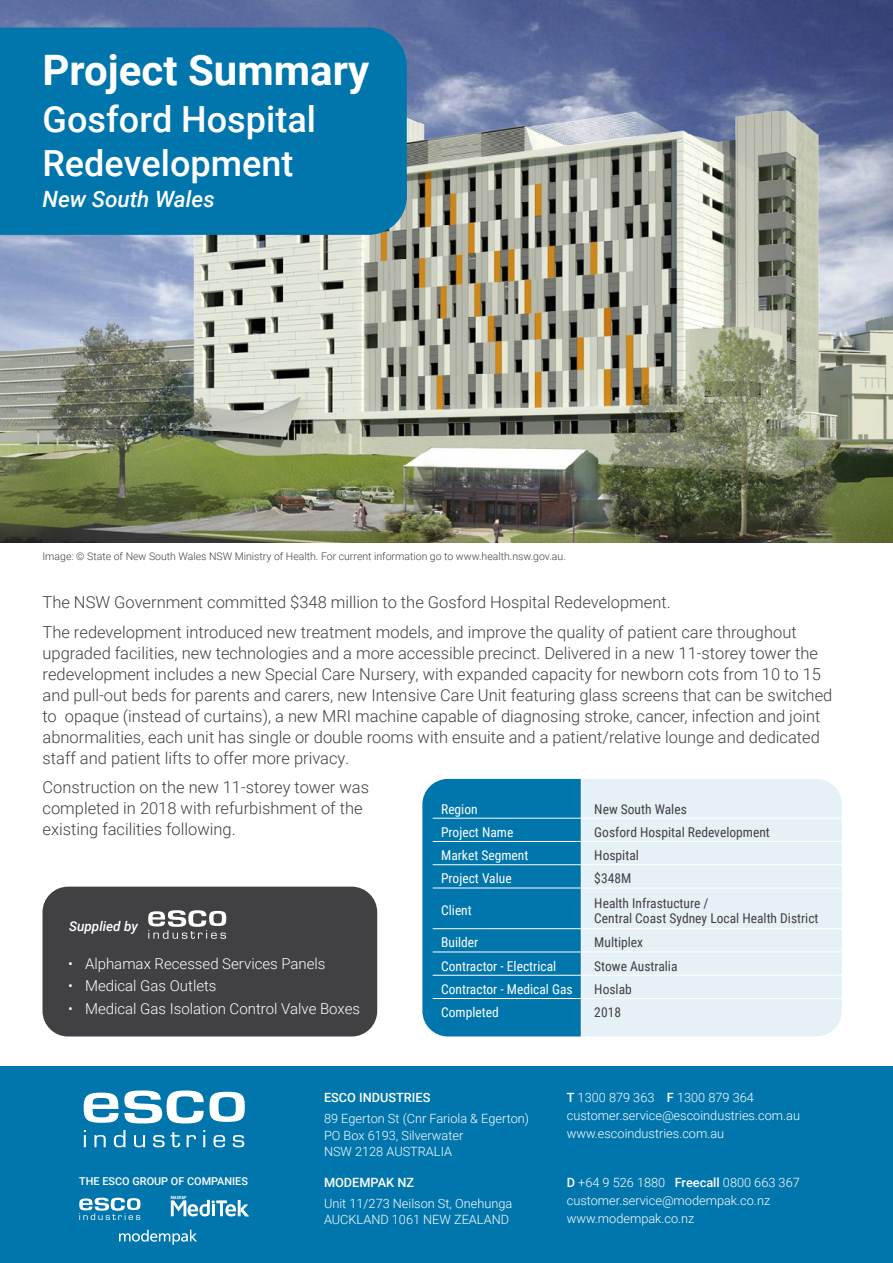
<style>
.page{position:relative;width:893px;height:1263px;background:#fff}
.page>*{position:absolute;margin:0;border:0;box-sizing:border-box;transform-origin:0 0}
.t1{font:700 42px "Roboto";color:#fff}
.t2{font:500 36px/43.2px "Roboto";color:#fff}
.t3{font:italic 500 22.5px "Roboto";color:#fff}
.t4{font:300 16.5px/21px "Roboto";color:#414042}
.t5{font:300 15px "Roboto";color:#fff}
.t6{font:13.5px/15px "Roboto Condensed";color:#414042}
.t7{font:13.5px "Roboto Condensed";color:#fff}
.t8{font:italic 500 13.5px "Roboto";color:#fff}
.t9{font:300 12.75px/18px "Roboto";color:#fff}
.t10{font:500 12.75px "Roboto";color:#fff}
.t11{font:500 10.95px "Roboto";color:#fff}
.t12{font:300 10.5px "Roboto";color:#414042}
.s1{font-weight:500}
</style>
<div class="page">
<div style="left:0;top:1066px;width:893px;height:197px;background:#0076ad"></div>
<div style="left:422px;top:779px;width:159px;height:257px;background:#0076ad"></div>
<div style="left:582px;top:779px;width:260px;height:257px;background:#e6f1f7"></div>
<hr style="left:586px;top:818px;width:307px;height:1px;background:#fff">
<hr style="left:586px;top:841px;width:307px;height:1px;background:#fff">
<hr style="left:586px;top:864px;width:307px;height:1px;background:#fff">
<hr style="left:586px;top:888px;width:307px;height:1px;background:#fff">
<hr style="left:433px;top:818px;width:153px;height:1px;background:#fff">
<hr style="left:433px;top:841px;width:153px;height:1px;background:#fff">
<hr style="left:433px;top:864px;width:153px;height:1px;background:#fff">
<hr style="left:433px;top:888px;width:153px;height:1px;background:#fff">
<hr style="left:433px;top:928px;width:153px;height:1px;background:#fff">
<hr style="left:586px;top:928px;width:307px;height:1px;background:#fff">
<hr style="left:433px;top:952px;width:153px;height:1px;background:#fff">
<hr style="left:586px;top:952px;width:307px;height:1px;background:#fff">
<hr style="left:433px;top:975px;width:153px;height:1px;background:#fff">
<hr style="left:586px;top:975px;width:307px;height:1px;background:#fff">
<hr style="left:433px;top:998px;width:153px;height:1px;background:#fff">
<hr style="left:586px;top:998px;width:307px;height:1px;background:#fff">
<img style="left:0;top:0;width:893px;height:542px">
<div style="left:0;top:28px;width:407px;height:207px;background:#0076ad"></div>
<div style="left:43px;top:887px;width:334px;height:149px;background:#414042;border-radius:26px"></div>
<svg style="left:148px;top:910px;width:78px;height:29px"></svg>
<svg style="left:84px;top:1092px;width:34px;height:31px"></svg>
<svg style="left:124px;top:1090px;width:121px;height:33px"></svg>
<svg style="left:84px;top:1130px;width:2px;height:17px"></svg>
<svg style="left:94px;top:1135px;width:12px;height:12px"></svg>
<svg style="left:114px;top:1130px;width:11px;height:17px"></svg>
<svg style="left:134px;top:1135px;width:11px;height:12px"></svg>
<svg style="left:153px;top:1135px;width:12px;height:12px"></svg>
<svg style="left:171px;top:1132px;width:9px;height:15px"></svg>
<svg style="left:187px;top:1135px;width:9px;height:12px"></svg>
<svg style="left:203px;top:1130px;width:2px;height:17px"></svg>
<svg style="left:213px;top:1135px;width:12px;height:12px"></svg>
<svg style="left:233px;top:1135px;width:11px;height:12px"></svg>
<svg style="left:79px;top:1198px;width:61px;height:22px"></svg>
<svg style="left:171px;top:1196px;width:78px;height:20px"></svg>
<svg style="left:119px;top:1230px;width:78px;height:15px"></svg>
<h1 class="t1" style="left:43px;top:41px;width:328px">Project Summary</h1>
<h2 class="t2" style="left:43px;top:97px;width:275px">Gosford Hospital<br>Redevelopment</h2>
<h3 class="t3" style="left:43px;top:183px;width:174px">New South Wales</h3>
<p class="t12" style="left:43px;top:548px;width:525px">Image: © State of New South Wales NSW Ministry of Health. For current information go to www.health.nsw.gov.au.</p>
<p class="t4" style="left:43px;top:587px;width:756px;line-height:29.5px">The NSW Government committed $348 million to the Gosford Hospital Redevelopment.<br>The redevelopment introduced new treatment models, and improve the quality of patient care throughout</p>
<p class="t4" style="left:43px;top:642px;width:791px">upgraded facilities, new technologies and a more accessible precinct. Delivered in a new 11-storey tower the redevelopment includes a new Special Care Nursery, with expanded capacity for newborn cots from 10 to 15 and pull-out beds for parents and carers, new Intensive Care Unit featuring glass screens that can be switched to opaque (instead of curtains), a new MRI machine capable of diagnosing stroke, cancer, infection and joint abnormalities, each unit has single or double rooms with ensuite and a patient/relative lounge and dedicated staff and patient lifts to offer more privacy.</p>
<p class="t4" style="left:43px;top:776px;width:328px">Construction on the new 11-storey tower was completed in 2018 with refurbishment of the existing facilities following.</p>
<p class="t7" style="left:441px;top:799px;width:38px">Region</p>
<p class="t6" style="left:594px;top:801px;width:94px">New South Wales</p>
<p class="t7" style="left:441px;top:823px;width:74px">Project Name</p>
<p class="t6" style="left:594px;top:824px;width:177px">Gosford Hospital Redevelopment</p>
<p class="t7" style="left:441px;top:846px;width:89px">Market Segment</p>
<p class="t6" style="left:594px;top:847px;width:46px">Hospital</p>
<p class="t7" style="left:441px;top:869px;width:72px">Project Value</p>
<p class="t6" style="left:594px;top:871px;width:38px">$348M</p>
<p class="t7" style="left:441px;top:901px;width:32px">Client</p>
<p class="t6" style="left:594px;top:895px;width:226px">Health Infrastucture /<br>Central Coast Sydney Local Health District</p>
<p class="t7" style="left:441px;top:933px;width:39px">Builder</p>
<p class="t6" style="left:594px;top:934px;width:50px">Multiplex</p>
<p class="t7" style="left:441px;top:956px;width:117px">Contractor - Electrical</p>
<p class="t6" style="left:594px;top:958px;width:85px">Stowe Australia</p>
<p class="t7" style="left:441px;top:980px;width:133px">Contractor - Medical Gas</p>
<p class="t6" style="left:594px;top:981px;width:39px">Hoslab</p>
<p class="t7" style="left:441px;top:1003px;width:59px">Completed</p>
<p class="t6" style="left:594px;top:1004px;width:28px">2018</p>
<p class="t8" style="left:69px;top:916px;width:70px">Supplied by</p>
<p class="t5" style="left:68px;top:953px;width:259px">• Alphamax Recessed Services Panels</p>
<p class="t5" style="left:68px;top:975px;width:150px">• Medical Gas Outlets</p>
<p class="t5" style="left:68px;top:998px;width:294px">• Medical Gas Isolation Control Valve Boxes</p>
<p class="t11" style="left:79px;top:1173px;width:170px">THE ESCO GROUP OF COMPANIES</p>
<p class="t10" style="left:324px;top:1089px;width:108px">ESCO INDUSTRIES</p>
<p class="t9" style="left:324px;top:1110px;width:207px;line-height:16.5px">89 Egerton St (Cnr Fariola &amp; Egerton)<br>PO Box 6193, Silverwater<br>NSW 2128 AUSTRALIA</p>
<p class="t10" style="left:324px;top:1173px;width:92px">MODEMPAK NZ</p>
<p class="t9" style="left:324px;top:1194px;width:190px;line-height:16.5px">Unit 11/273 Neilson St, Onehunga<br>AUCKLAND 1061 NEW ZEALAND</p>
<p class="t9" style="left:567px;top:1088px;width:235px"><span class="s1">T</span> 1300 879 363 <span class="s1">F</span> 1300 879 364 customer.service@escoindustries.com.au www.escoindustries.com.au</p>
<p class="t9" style="left:567px;top:1172px;width:234px"><span class="s1">D</span> +64 9 526 1880 <span class="s1">Freecall</span> 0800 663 367 customer.service@modempak.co.nz www.modempak.co.nz</p>
</div>
